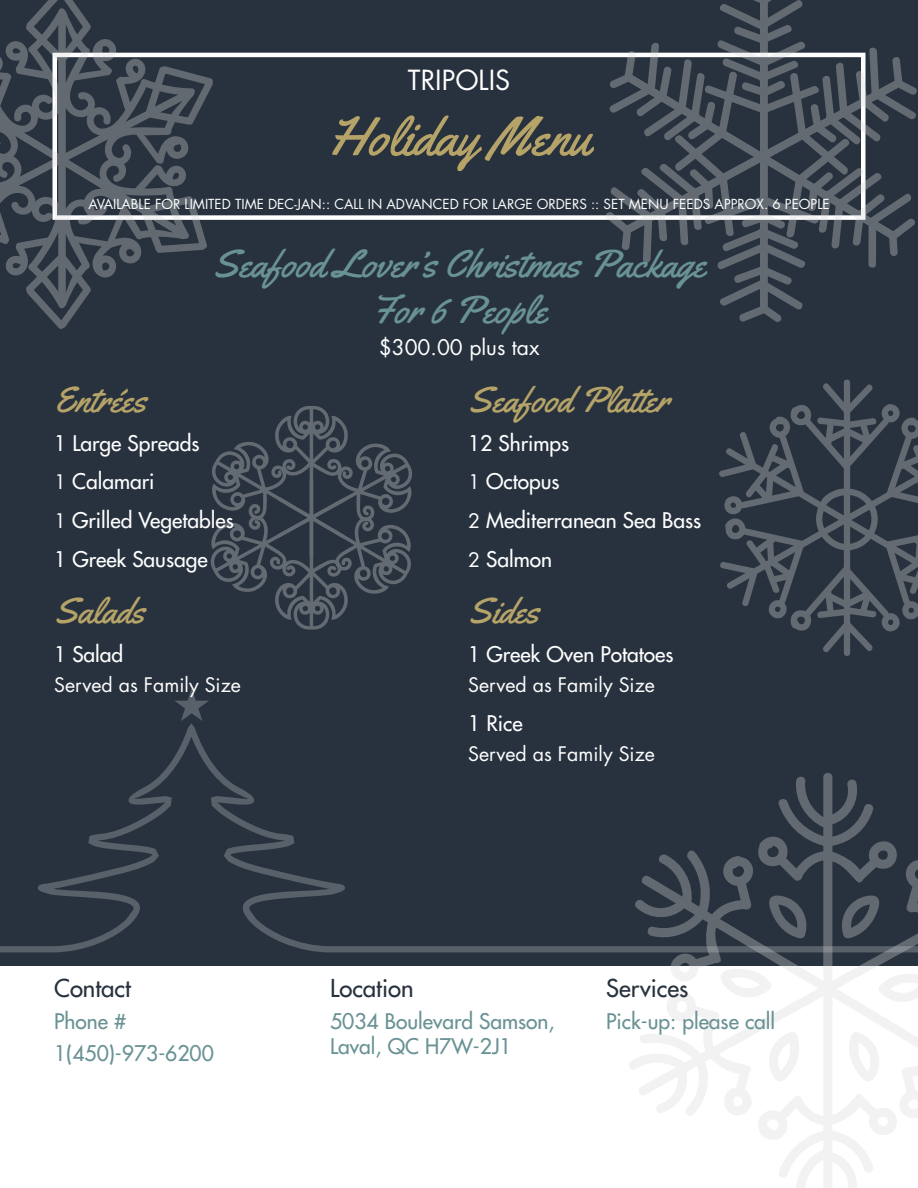
<style>
.page{position:relative;width:918px;height:1188px;background:#fff}
.page>*{position:absolute;margin:0;border:0;box-sizing:border-box;transform-origin:0 0}
.main_title{font:54px "Yellowtail";color:#b5a368}
.package_title{font:39px/46.8px "Yellowtail";color:#699294;text-align:center}
.course_title{font:36px "Yellowtail";color:#b5a368}
.tripolis{font:27px "Futura Std";color:#fff}
.footer_title_blue{font:500 24px "Futura Std";color:#28323e}
.entrees_platter_item{font:500 21px "Futura Std";color:#fff}
.footer_subtitle_blue{font:500 21px/25.2px "Futura Std";color:#699294}
.menu_item{font:500 21px "Futura Std";color:#fff}
.price{font:21px "Futura Std";color:#fff}
.menu_item_desc{font:19.5px "Futura Std";color:#fff}
.main_subtitle{font:13.5px "Futura Std";color:#fff}
.s1{font-weight:400;font-size:19.5px}
</style>
<div class="page">
<div style="left:0;top:0;width:918px;height:966px;background:#28323e"></div>
<div style="left:52px;top:53px;width:814px;height:167px;border:4px solid #fff"></div>
<svg style="left:175px;top:688px;width:34px;height:33px"></svg>
<svg style="left:0;top:723px;width:627px;height:229px"></svg>
<svg style="left:0;top:0;width:213px;height:329px"></svg>
<svg style="left:718px;top:0;width:85px;height:322px"></svg>
<svg style="left:622px;top:71px;width:295px;height:198px"></svg>
<svg style="left:607px;top:42px;width:292px;height:200px"></svg>
<svg style="left:758px;top:773px;width:138px;height:415px"></svg>
<svg style="left:632px;top:847px;width:286px;height:276px"></svg>
<svg style="left:768px;top:895px;width:41px;height:44px"></svg>
<svg style="left:846px;top:1032px;width:34px;height:51px"></svg>
<svg style="left:840px;top:895px;width:40px;height:44px"></svg>
<svg style="left:769px;top:1032px;width:33px;height:51px"></svg>
<svg style="left:878px;top:972px;width:40px;height:32px"></svg>
<svg style="left:721px;top:967px;width:51px;height:33px"></svg>
<svg style="left:210px;top:406px;width:202px;height:224px"></svg>
<svg style="left:719px;top:379px;width:199px;height:277px"></svg>
<p class="tripolis" style="left:408px;top:63px;width:104px">TRIPOLIS</p>
<p class="main_title" style="left:328px;top:102px;width:264px">Holiday Menu</p>
<p class="main_subtitle" style="left:89px;top:195px;width:743px">AVAILABLE FOR LIMITED TIME DEC-JAN:: CALL IN ADVANCED FOR LARGE ORDERS :: SET MENU FEEDS APPROX. 6 PEOPLE</p>
<p class="package_title" style="left:213px;top:240px;width:494px">Seafood Lover’s Christmas Package<br>For 6 People</p>
<p class="price" style="left:379px;top:334px;width:162px">$300.00 plus tax</p>
<p class="course_title" style="left:54px;top:377px;width:94px">Entrées</p>
<p class="entrees_platter_item" style="left:54px;top:430px;width:147px">1 Large Spreads</p>
<p class="entrees_platter_item" style="left:54px;top:468px;width:102px"><span class="s1">1</span> Calamari</p>
<p class="entrees_platter_item" style="left:54px;top:507px;width:181px"><span class="s1">1</span> Grilled Vegetables</p>
<p class="entrees_platter_item" style="left:54px;top:546px;width:155px">1 Greek Sausage</p>
<p class="course_title" style="left:54px;top:588px;width:92px">Salads</p>
<p class="menu_item" style="left:54px;top:641px;width:71px">1 Salad</p>
<p class="menu_item_desc" style="left:54px;top:673px;width:188px">Served as Family Size</p>
<p class="course_title" style="left:468px;top:377px;width:203px">Seafood Platter</p>
<p class="entrees_platter_item" style="left:468px;top:430px;width:103px">12 Shrimps</p>
<p class="entrees_platter_item" style="left:468px;top:468px;width:93px"><span class="s1">1</span> Octopus</p>
<p class="entrees_platter_item" style="left:468px;top:507px;width:235px"><span class="s1">2</span> Mediterranean Sea Bass</p>
<p class="entrees_platter_item" style="left:468px;top:546px;width:86px"><span class="s1">2</span> Salmon</p>
<p class="course_title" style="left:468px;top:588px;width:72px">Sides</p>
<p class="menu_item" style="left:468px;top:641px;width:207px">1 Greek Oven Potatoes</p>
<p class="menu_item_desc" style="left:468px;top:673px;width:188px">Served as Family Size</p>
<p class="menu_item" style="left:468px;top:710px;width:56px">1 Rice</p>
<p class="menu_item_desc" style="left:468px;top:742px;width:188px">Served as Family Size</p>
<p class="footer_title_blue" style="left:54px;top:973px;width:78px">Contact</p>
<p class="footer_subtitle_blue" style="left:54px;top:1009px;width:74px">Phone #</p>
<p class="footer_subtitle_blue" style="left:54px;top:1041px;width:161px">1(450)-973-6200</p>
<p class="footer_title_blue" style="left:330px;top:973px;width:85px">Location</p>
<p class="footer_subtitle_blue" style="left:330px;top:1009px;width:226px">5034 Boulevard Samson,<br>Laval, QC H7W-2J1</p>
<p class="footer_title_blue" style="left:606px;top:973px;width:84px">Services</p>
<p class="footer_subtitle_blue" style="left:606px;top:1009px;width:171px">Pick-up: please call</p>
</div>
